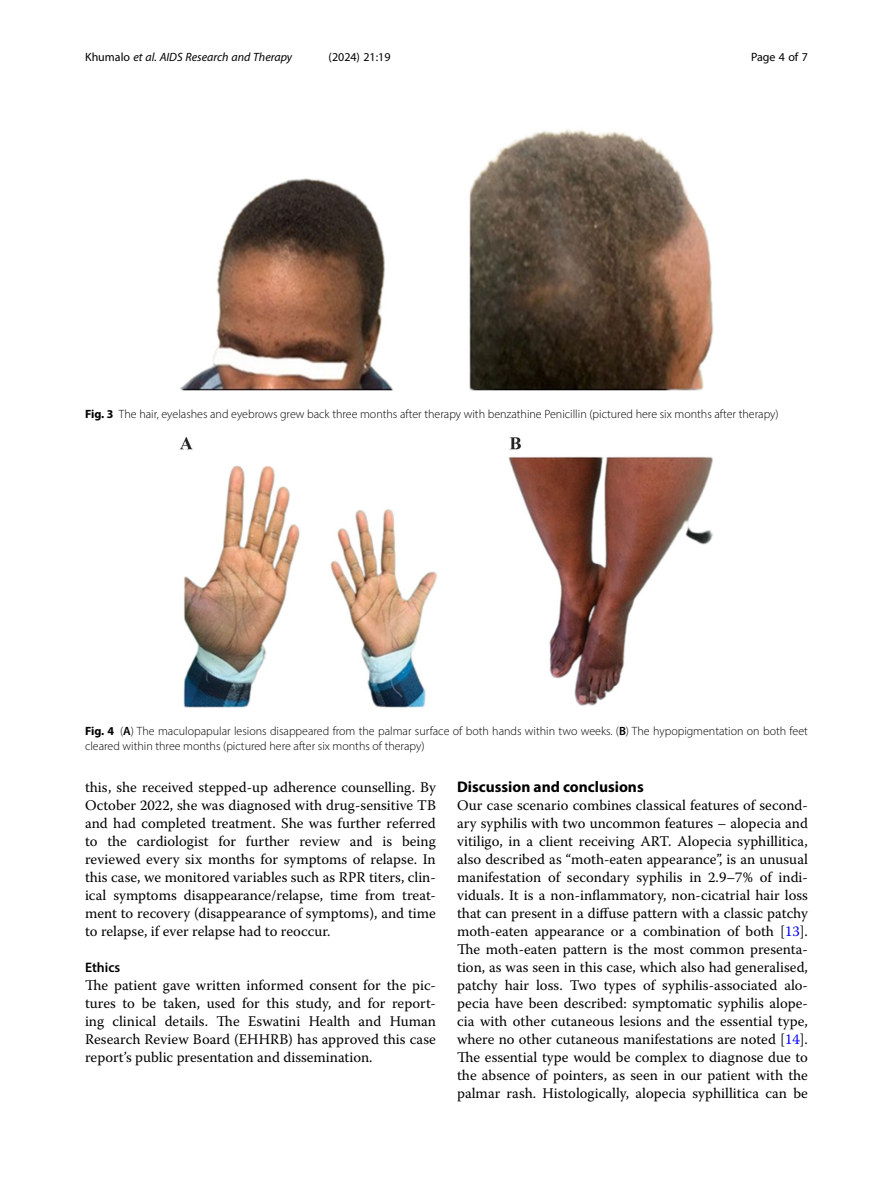
<style>
.page{position:relative;width:893px;height:1191px;background:#fff}
.page>*{position:absolute;margin:0;border:0;box-sizing:border-box;transform-origin:0 0}
.Head_1{font:700 15.45px "Myriad Pro";color:#000}
.Body_Text{font:14.7px/18px "Warnock Pro";color:#000;text-align:justify}
.Head_2{font:600 13.8px "Myriad Pro";color:#000}
.Figure_Caption{font:300 12px/15px "Myriad Pro";color:#000}
.t1{font:italic 12px "Myriad Pro";color:#000}
.t2{font:12px "Myriad Pro";color:#000}
.s1{font-style:normal}
.s2{font-weight:700}
.s3{font-weight:600}
.s4{color:#00f}
</style>
<div class="page">
<img style="left:180px;top:437px;width:533px;height:270px">
<img style="left:180px;top:129px;width:534px;height:262px">
<p class="t1" style="left:85px;top:50px;width:209px"><span class="s1">Khumalo</span> et al. AIDS Research and Therapy</p>
<p class="t2" style="left:329px;top:50px;width:63px">(2024) 21:19</p>
<p class="t2" style="left:751px;top:50px;width:58px">Page 4 of 7</p>
<p class="Figure_Caption" style="left:85px;top:406px;width:695px"><span class="s2">Fig. 3</span> The hair, eyelashes and eyebrows grew back three months after therapy with benzathine Penicillin (pictured here six months after therapy)</p>
<p class="Figure_Caption" style="left:85px;top:723px;width:724px"><span class="s2">Fig. 4</span> (<span class="s3">A</span>) The maculopapular lesions disappeared from the palmar surface of both hands within two weeks. (<span class="s3">B</span>) The hypopigmentation on both feet cleared within three months (pictured here after six months of therapy)</p>
<p class="Body_Text" style="left:85px;top:778px;width:352px">this, she received stepped-up adherence counselling. By October 2022, she was diagnosed with drug-sensitive TB and had completed treatment. She was further referred to the cardiologist for further review and is being reviewed every six months for symptoms of relapse. In this case, we monitored variables such as RPR titers, clin&shy;ical symptoms disappearance/relapse, time from treat&shy;ment to recovery (disappearance of symptoms), and time to relapse, if ever relapse had to reoccur.</p>
<p class="Head_2" style="left:85px;top:959px;width:37px">Ethics</p>
<p class="Body_Text" style="left:85px;top:976px;width:352px">The patient gave written informed consent for the pic&shy;tures to be taken, used for this study, and for report&shy;ing clinical details. The Eswatini Health and Human Research Review Board (EHHRB) has approved this case report’s public presentation and dissemination.</p>
<p class="Head_1" style="left:457px;top:777px;width:188px">Discussion and conclusions</p>
<p class="Body_Text" style="left:457px;top:796px;width:352px">Our case scenario combines classical features of second&shy;ary syphilis with two uncommon features – alopecia and vitiligo, in a client receiving ART. Alopecia syphillitica, also described as “moth-eaten appearance”, is an unusual manifestation of secondary syphilis in 2.9–7% of indi&shy;viduals. It is a non-inflammatory, non-cicatrial hair loss that can present in a diffuse pattern with a classic patchy moth-eaten appearance or a combination of both [<span class="s4">13</span>].<br>The moth-eaten pattern is the most common presenta&shy;tion, as was seen in this case, which also had generalised, patchy hair loss. Two types of syphilis-associated alo&shy;pecia have been described: symptomatic syphilis alope&shy;cia with other cutaneous lesions and the essential type, where no other cutaneous manifestations are noted [<span class="s4">14</span>].<br>The essential type would be complex to diagnose due to the absence of pointers, as seen in our patient with the palmar rash. Histologically, alopecia syphillitica can be</p>
</div>
